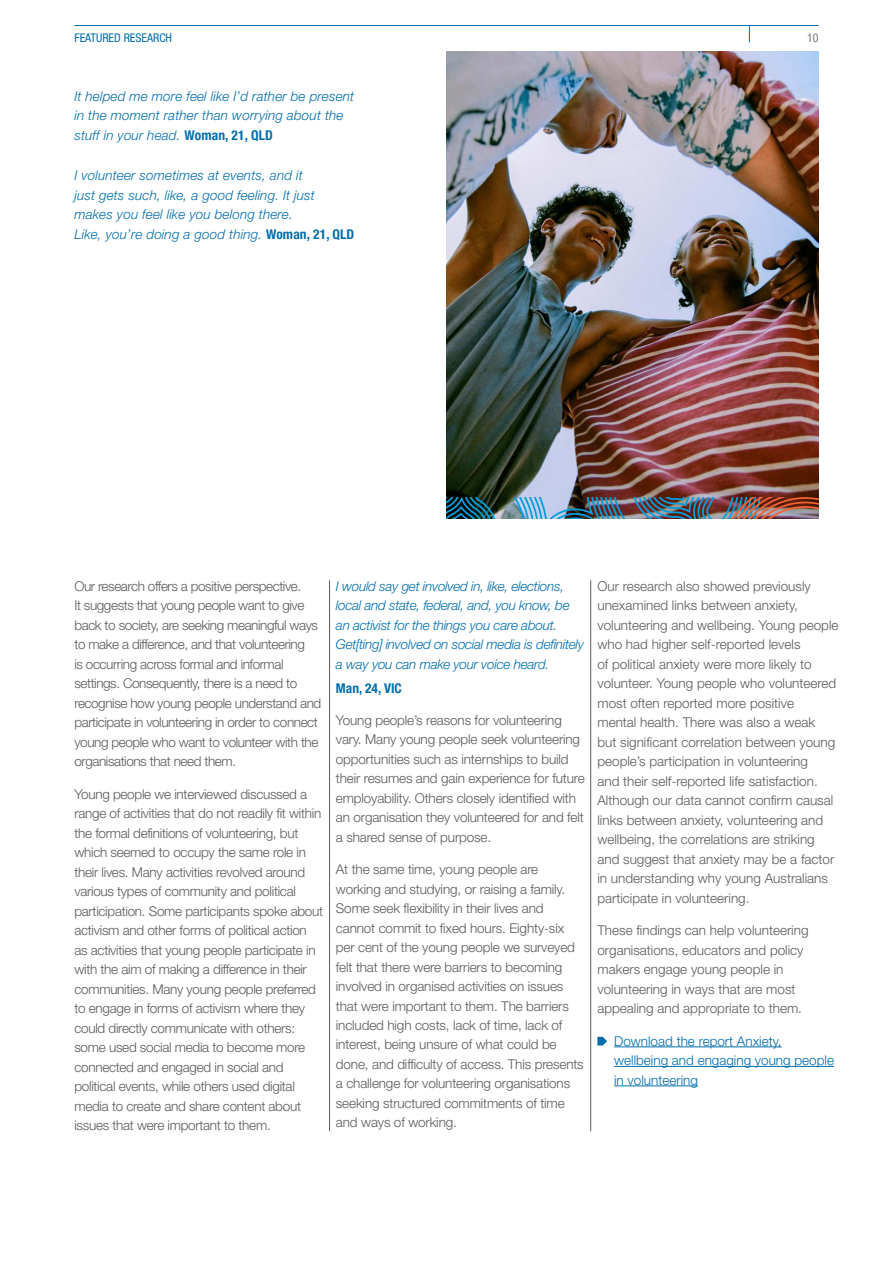
<style>
.page{position:relative;width:893px;height:1263px;background:#fff}
.page>*{position:absolute;margin:0;border:0;box-sizing:border-box;transform-origin:0 0}
.t1{font:300 13.5px/19.5px "Helvetica Neue";letter-spacing:-.01em;color:#5a5a5a}
.t2{font:300 13.5px/19.5px "Helvetica Neue";letter-spacing:-.03em;color:#5a5a5a}
.t3{font:italic 300 13.5px/19.5px "Helvetica Neue";letter-spacing:.01em;color:#006dae}
.t4{font:italic 300 13.5px/19.5px "Helvetica Neue";letter-spacing:-.02em;color:#006dae}
.t5{font:300 13.5px/19.5px "Helvetica Neue";color:#006dae}
.t6{font:700 condensed 13.5px "Helvetica Neue";color:#006dae}
.t7{font:condensed 12px "Helvetica Neue";color:#006dae}
.t8{font:condensed 12px "Helvetica Neue";color:#7b7b7b}
.s1{font-weight:700;font-style:normal;font-stretch:condensed}
</style>
<div class="page">
<hr style="left:614px;top:1046px;width:167px;height:1px;background:#006dae">
<hr style="left:614px;top:1066px;width:220px;height:1px;background:#006dae">
<hr style="left:614px;top:1085px;width:84px;height:1px;background:#006dae">
<svg style="left:597px;top:1037px;width:10px;height:8px"></svg>
<img style="left:446px;top:51px;width:373px;height:446px">
<hr style="left:74px;top:25px;width:745px;height:1px;background:#006dae">
<svg style="left:749px;top:26px;width:1px;height:16px"></svg>
<img style="left:446px;top:497px;width:373px;height:22px">
<hr style="left:329px;top:580px;width:1px;height:551px;background:#5a5a5a">
<hr style="left:590px;top:580px;width:1px;height:551px;background:#5a5a5a">
<p class="t7" style="left:74px;top:31px;width:99px">FEATURED RESEARCH</p>
<p class="t8" style="left:807px;top:31px;width:13px">10</p>
<p class="t3" style="left:74px;top:86px;width:281px">It helped me more feel like I’d rather be present in the moment rather than worrying about the stuff in your head. <span class="s1">Woman, 21, QLD</span></p>
<p class="t3" style="left:74px;top:166px;width:281px">I volunteer sometimes at events, and it<br>just gets such, like, a good feeling. It just makes you feel like you belong there.<br>Like, you’re doing a good thing. <span class="s1">Woman, 21, QLD</span></p>
<p class="t2" style="left:74px;top:576px;width:248px">Our research offers a positive perspective.<br>It suggests that young people want to give back to society, are seeking meaningful ways to make a difference, and that volunteering<br>is occurring across formal and informal settings. Consequently, there is a need to recognise how young people understand and participate in volunteering in order to connect young people who want to volunteer with the organisations that need them.</p>
<p class="t1" style="left:74px;top:784px;width:250px">Young people we interviewed discussed a range of activities that do not readily fit within the formal definitions of volunteering, but which seemed to occupy the same role in their lives. Many activities revolved around various types of community and political participation. Some participants spoke about activism and other forms of political action as activities that young people participate in with the aim of making a difference in their communities. Many young people preferred to engage in forms of activism where they could directly communicate with others: some used social media to become more connected and engaged in social and political events, while others used digital media to create and share content about issues that were important to them.</p>
<p class="t4" style="left:336px;top:576px;width:250px">I would say get involved in, like, elections, local and state, federal, and, you know, be an activist for the things you care about.<br>Get[ting] involved on social media is definitely a way you can make your voice heard.</p>
<p class="t6" style="left:336px;top:679px;width:67px">Man, 24, VIC</p>
<p class="t1" style="left:336px;top:710px;width:250px">Young people’s reasons for volunteering vary. Many young people seek volunteering opportunities such as internships to build their resumes and gain experience for future employability. Others closely identified with an organisation they volunteered for and felt a shared sense of purpose.</p>
<p class="t1" style="left:336px;top:859px;width:249px">At the same time, young people are working and studying, or raising a family.<br>Some seek flexibility in their lives and cannot commit to fixed hours. Eighty-six per cent of the young people we surveyed felt that there were barriers to becoming involved in organised activities on issues that were important to them. The barriers included high costs, lack of time, lack of interest, being unsure of what could be done, and difficulty of access. This presents a challenge for volunteering organisations seeking structured commitments of time and ways of working.</p>
<p class="t1" style="left:597px;top:576px;width:243px">Our research also showed previously unexamined links between anxiety, volunteering and wellbeing. Young people who had higher self-reported levels<br>of political anxiety were more likely to volunteer. Young people who volunteered most often reported more positive<br>mental health. There was also a weak<br>but significant correlation between young people’s participation in volunteering<br>and their self-reported life satisfaction.<br>Although our data cannot confirm causal links between anxiety, volunteering and wellbeing, the correlations are striking and suggest that anxiety may be a factor in understanding why young Australians participate in volunteering.</p>
<p class="t1" style="left:597px;top:920px;width:213px">These findings can help volunteering organisations, educators and policy makers engage young people in volunteering in ways that are most appealing and appropriate to them.</p>
<p class="t5" style="left:614px;top:1031px;width:221px">Download the report Anxiety, wellbeing and engaging young people in volunteering</p>
</div>
